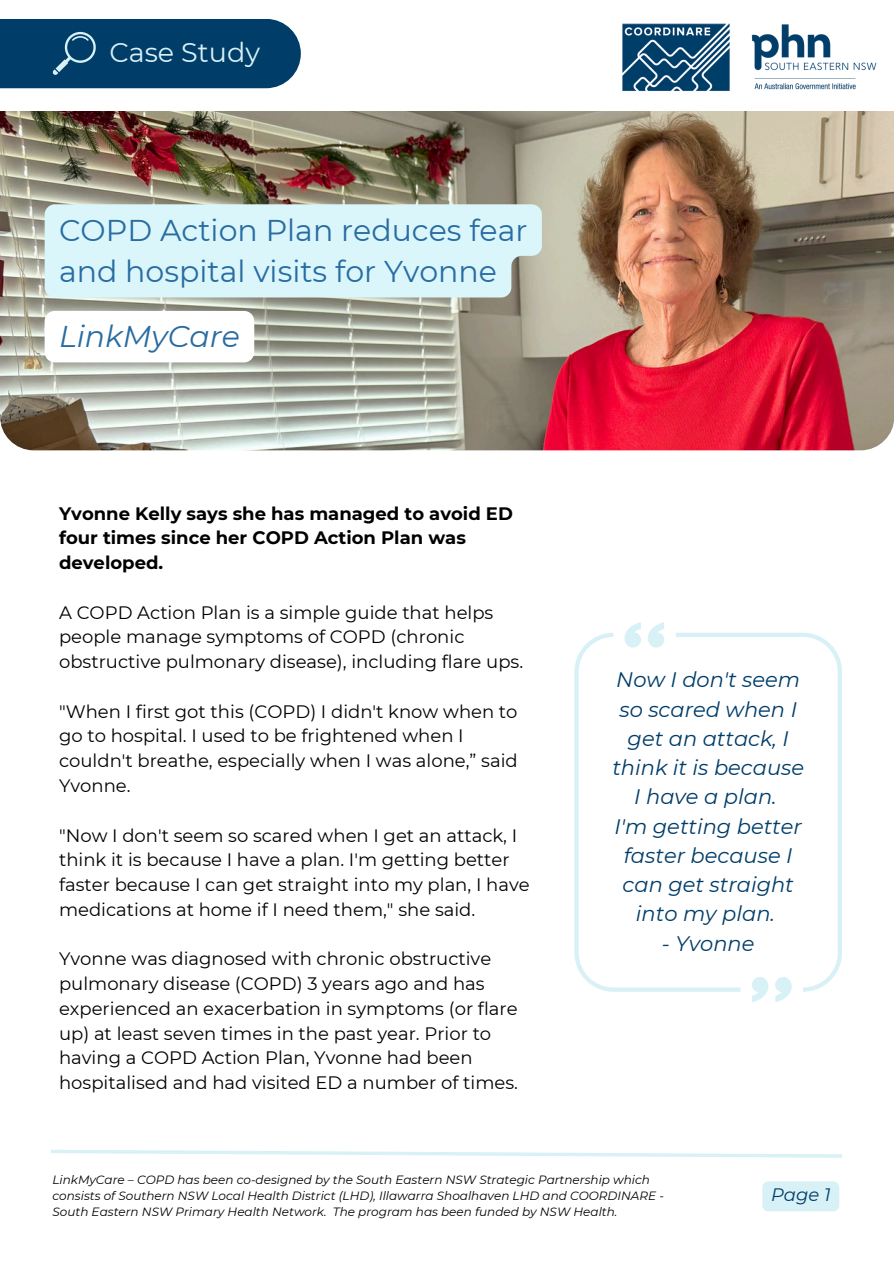
<style>
.page{position:relative;width:894px;height:1264px;background:#fff}
.page>*{position:absolute;margin:0;border:0;box-sizing:border-box;transform-origin:0 0}
.t1{font:30px/41.7px "Montserrat";color:#296ca1}
.t2{font:italic 30px "Montserrat";color:#296ca1}
.t3{font:27px "Montserrat";color:#d7f1f6}
.t4{font:italic 21px/29.2px "Montserrat";color:#003d69;text-align:center}
.t5{font:18px/24.8px "Montserrat";color:#000}
.t6{font:700 18px/24.8px "Montserrat";color:#000}
.t7{font:italic 18px "Montserrat";color:#003d69}
.t8{font:italic 12px/16px "Montserrat";color:#000}
</style>
<div class="page">
<img style="left:0;top:112px;width:893px;height:338px;border-radius:34px">
<img style="left:0;top:112px;width:893px;height:274px">
<img style="left:603px;top:23px;width:290px;height:93px">
<div style="left:0;top:19px;width:301px;height:69px;background:#003d69"></div>
<svg style="left:51px;top:1149px;width:791px;height:9px"></svg>
<div style="left:45px;top:204px;width:496px;height:93px;background:#daf6fb"></div>
<svg style="left:45px;top:311px;width:209px;height:51px"></svg>
<div style="left:762px;top:1181px;width:77px;height:30px;background:#d7f1f6;border-radius:6px"></div>
<svg style="left:650px;top:622px;width:14px;height:10px"></svg>
<svg style="left:626px;top:622px;width:15px;height:10px"></svg>
<svg style="left:752px;top:991px;width:15px;height:11px"></svg>
<svg style="left:775px;top:991px;width:16px;height:11px"></svg>
<svg style="left:740px;top:632px;width:101px;height:359px"></svg>
<svg style="left:574px;top:632px;width:166px;height:359px"></svg>
<h4 class="t3" style="left:109px;top:36px;width:152px">Case Study</h4>
<h1 class="t1" style="left:59px;top:209px;width:470px">COPD Action Plan reduces fear and hospital visits for Yvonne</h1>
<p class="t2" style="left:59px;top:318px;width:182px">LinkMyCare</p>
<p class="t6" style="left:59px;top:501px;width:455px">Yvonne Kelly says she has managed to avoid ED four times since her COPD Action Plan was developed.</p>
<p class="t5" style="left:59px;top:600px;width:465px">A COPD Action Plan is a simple guide that helps people manage symptoms of COPD (chronic obstructive pulmonary disease), including flare ups.</p>
<h2 class="t5" style="left:59px;top:699px;width:460px">"When I first got this (COPD) I didn't know when to go to hospital. I used to be frightened when I couldn't breathe, especially when I was alone,” said Yvonne.</h2>
<p class="t5" style="left:59px;top:822px;width:472px">"Now I don't seem so scared when I get an attack, I think it is because I have a plan. I'm getting better faster because I can get straight into my plan, I have medications at home if I need them," she said.</p>
<h1 class="t5" style="left:59px;top:946px;width:460px">Yvonne was diagnosed with chronic obstructive pulmonary disease (COPD) 3 years ago and has experienced an exacerbation in symptoms (or flare up) at least seven times in the past year. Prior to having a COPD Action Plan, Yvonne had been hospitalised and had visited ED a number of times.</h1>
<h5 class="t4" style="left:612px;top:665px;width:193px">Now I don't seem so scared when I get an attack, I think it is because<br>I have a plan.<br>I'm getting better faster because I can get straight into my plan.</h5>
<h5 class="t4" style="left:661px;top:928px;width:94px">- Yvonne</h5>
<h5 class="t8" style="left:52px;top:1171px;width:612px">LinkMyCare – COPD has been co-designed by the South Eastern NSW Strategic Partnership which consists of Southern NSW Local Health District (LHD), Illawarra Shoalhaven LHD and COORDINARE -<br>South Eastern NSW Primary Health Network. The program has been funded by NSW Health.</h5>
<h5 class="t7" style="left:770px;top:1183px;width:61px">Page 1</h5>
</div>
